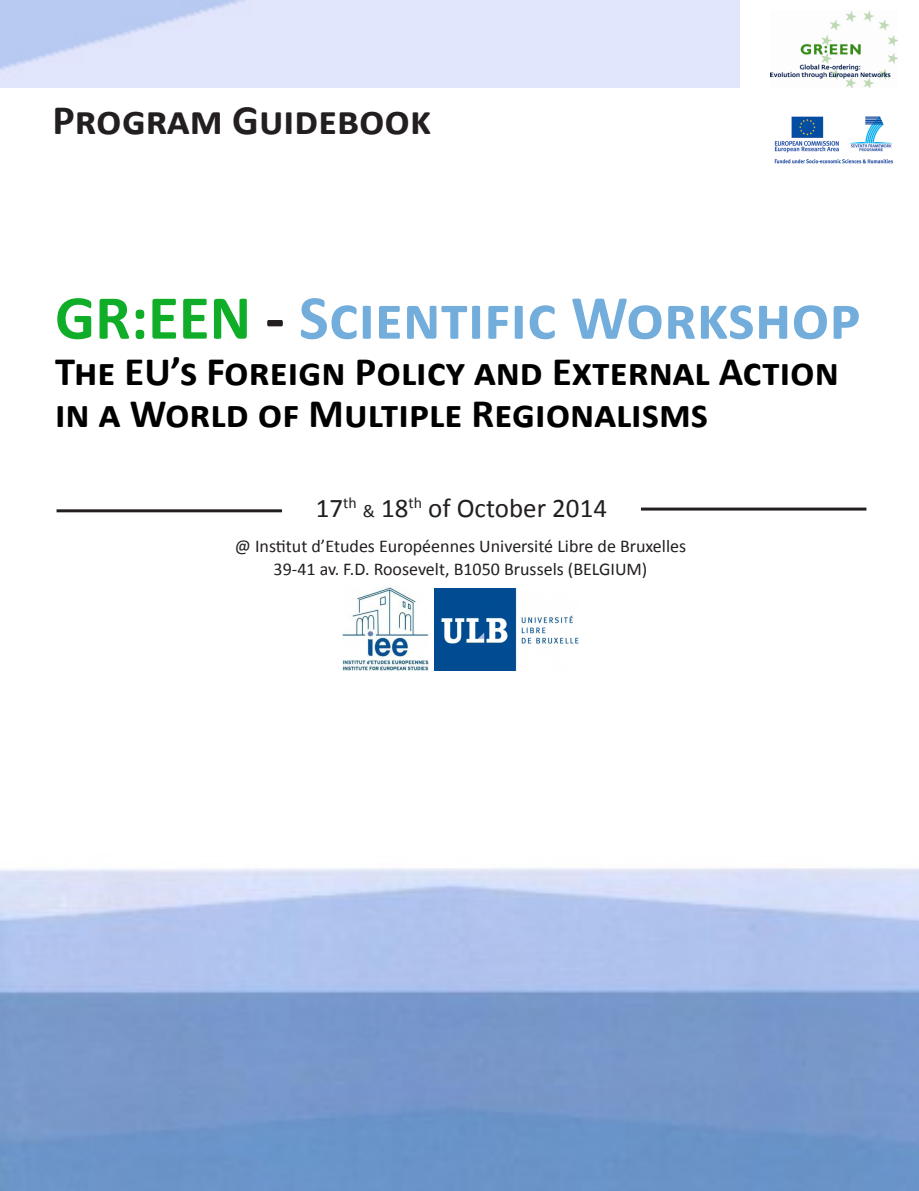
<style>
.page{position:relative;width:919px;height:1191px;background:#fff}
.page>*{position:absolute;margin:0;border:0;box-sizing:border-box;transform-origin:0 0}
.Head{font:700 63px "Calibri";color:#72addb}
.Body{font:700 42px "Calibri";color:#231f20}
.Head-2{font:700 40.5px "Calibri";color:#000}
.Body-2{font:27px "Calibri";color:#231f20}
.Body-3{font:18px "Calibri";color:#231f20}
.s1{color:#10ad29}
.s2{color:#231f20}
.s3{font-size:18px}
</style>
<div class="page">
<hr style="left:641px;top:507px;width:225px;height:3px;background:#231f20">
<hr style="left:57px;top:509px;width:225px;height:3px;background:#231f20">
<img style="left:774px;top:116px;width:119px;height:48px">
<img style="left:770px;top:11px;width:127px;height:77px">
<img style="left:0;top:868px;width:918px;height:323px">
<img style="left:434px;top:588px;width:144px;height:82px">
<img style="left:343px;top:587px;width:85px;height:83px">
<p class="Body" style="left:53px;top:93px;width:380px">Program Guidebook</p>
<p class="Head" style="left:55px;top:277px;width:807px"><span class="s1">GR:EEN</span> <span class="s2">-</span> Scientific Workshop</p>
<p class="Head-2" style="left:55px;top:345px;width:785px">The EU’s Foreign Policy and External Action</p>
<p class="Head-2" style="left:55px;top:387px;width:654px">in a World of Multiple Regionalisms</p>
<p class="Body-2" style="left:316px;top:491px;width:293px">17<sup>th</sup> <span class="s3">&amp;</span> 18<sup>th</sup> of October 2014</p>
<p class="Body-3" style="left:235px;top:535px;width:453px">@ Institut d’Etudes Européennes Université Libre de Bruxelles</p>
<p class="Body-3" style="left:273px;top:557px;width:375px">39-41 av. F.D. Roosevelt, B1050 Brussels (BELGIUM)</p>
</div>
